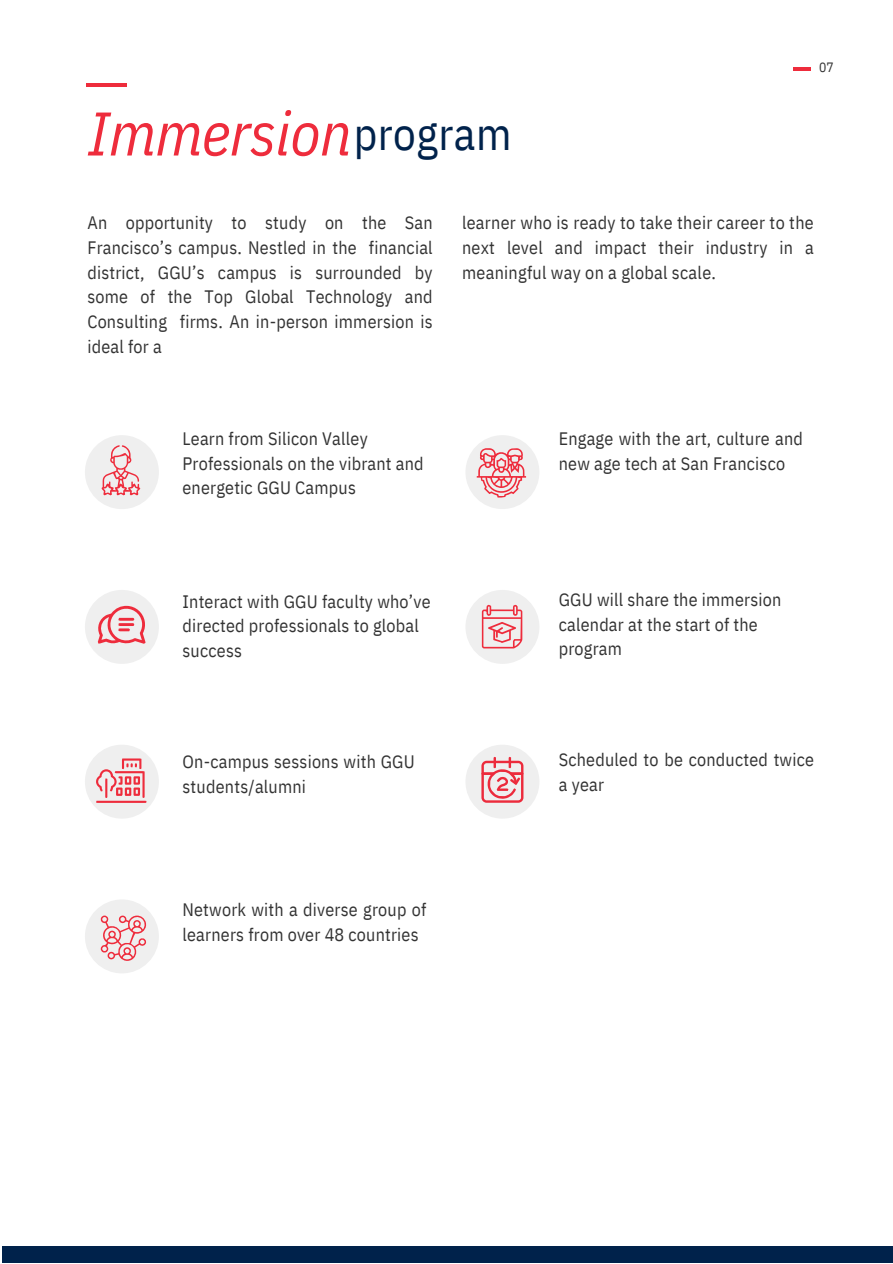
<style>
.page{position:relative;width:893px;height:1264px;background:#fff}
.page>*{position:absolute;margin:0;border:0;box-sizing:border-box;transform-origin:0 0}
.t1{font:italic 61.5px "IBM Plex Sans Cond";letter-spacing:-.01em;color:#ee2c3c}
.t2{font:45px "IBM Plex Sans Cond";letter-spacing:.01em;color:#00224b}
.t3{font:18px/24.8px "IBM Plex Sans Cond";letter-spacing:.01em;color:#333}
.t4{font:13.5px "IBM Plex Sans Cond";color:#333}
</style>
<div class="page">
<hr style="left:86px;top:83px;width:41px;height:3px;background:#ee2c3c">
<div style="left:85px;top:899px;width:74px;height:74px;background:#efefef;border-radius:50%"></div>
<svg style="left:100px;top:915px;width:46px;height:45px"></svg>
<div style="left:85px;top:435px;width:74px;height:74px;background:#efefef;border-radius:50%"></div>
<svg style="left:101px;top:445px;width:39px;height:50px"></svg>
<div style="left:85px;top:590px;width:74px;height:74px;background:#efefef;border-radius:50%"></div>
<svg style="left:97px;top:605px;width:48px;height:39px"></svg>
<div style="left:85px;top:744px;width:74px;height:74px;background:#efefef;border-radius:50%"></div>
<svg style="left:96px;top:758px;width:50px;height:45px"></svg>
<div style="left:465px;top:435px;width:74px;height:74px;background:#efefef;border-radius:50%"></div>
<svg style="left:476px;top:448px;width:50px;height:49px"></svg>
<div style="left:465px;top:590px;width:74px;height:74px;background:#efefef;border-radius:50%"></div>
<svg style="left:482px;top:605px;width:40px;height:43px"></svg>
<div style="left:465px;top:744px;width:74px;height:74px;background:#efefef;border-radius:50%"></div>
<svg style="left:481px;top:757px;width:42px;height:45px"></svg>
<div style="left:2px;top:1245px;width:890px;height:17px;background:#00224b"></div>
<hr style="left:792px;top:68px;width:18px;height:3px;background:#ee2c3c">
<p class="t1" style="left:87px;top:92px;width:265px">Immersion</p>
<p class="t2" style="left:354px;top:104px;width:159px">program</p>
<p class="t4" style="left:819px;top:58px;width:16px">07</p>
<p class="t3" style="left:87px;top:210px;width:347px;text-align:justify">An opportunity to study on the San Francisco’s campus. Nestled in the financial district, GGU’s campus is surrounded by some of the Top Global Technology and Consulting firms. An in-person immersion is ideal for a</p>
<p class="t3" style="left:462px;top:210px;width:353px;text-align:justify">learner who is ready to take their career to the next level and impact their industry in a meaningful way on a global scale.</p>
<p class="t3" style="left:182px;top:425px;width:243px">Learn from Silicon Valley<br>Professionals on the vibrant and energetic GGU Campus</p>
<p class="t3" style="left:558px;top:426px;width:245px">Engage with the art, culture and new age tech at San Francisco</p>
<p class="t3" style="left:182px;top:588px;width:250px">Interact with GGU faculty who’ve directed professionals to global success</p>
<p class="t3" style="left:182px;top:748px;width:234px">On-campus sessions with GGU students/alumni</p>
<p class="t3" style="left:558px;top:586px;width:224px">GGU will share the immersion calendar at the start of the program</p>
<p class="t3" style="left:558px;top:747px;width:257px">Scheduled to be conducted twice a year</p>
<p class="t3" style="left:182px;top:896px;width:245px">Network with a diverse group of learners from over 48 countries</p>
</div>
